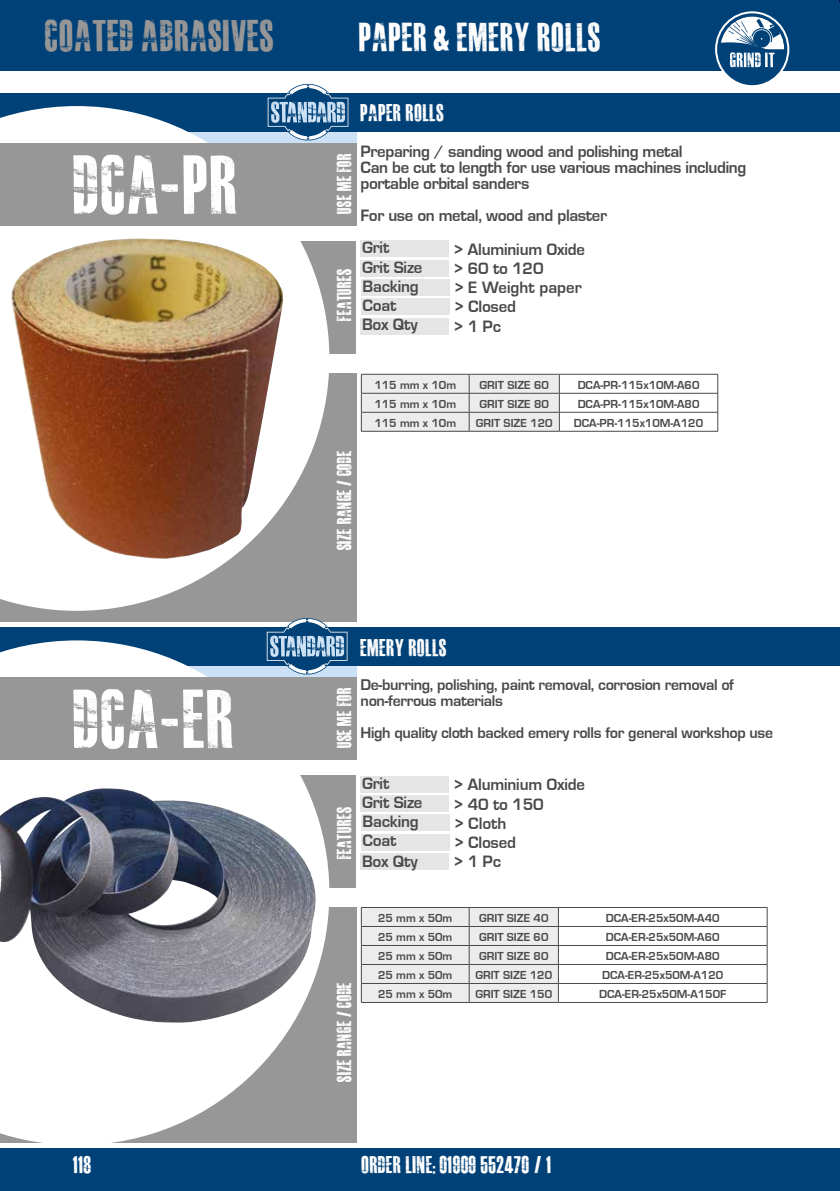
<style>
.page{position:relative;width:840px;height:1191px;background:#fff}
.page>*{position:absolute;margin:0;border:0;box-sizing:border-box;transform-origin:0 0}
.t1{font:82px "MASTERPLANCOMPLETE";color:#fff}
.t2{font:44px "MASTERPLANCOMPLETE";color:#989797}
.t3{font:40px "MASTERPLANCOMPLETE";color:#fff}
.t4{font:24px "MASTERPLANCOMPLETE";color:#fff}
.t5{font:20px "MASTERPLANCOMPLETE";color:#fff}
.t6{font:17px/16px "Eurose";letter-spacing:-.02em;color:#4a4a49}
.t7{font:17px "Eurose";color:#4a4a49}
.t8{font:16px/16px "Eurose";letter-spacing:-.02em;color:#4a4a49}
.t9{font:12px "Eurose";color:#4a4a49}
</style>
<div class="page">
<div style="left:157px;top:657px;width:200px;height:30px;background:#cde1f6;border:2px solid #cde1f6"></div>
<div style="left:157px;top:119px;width:200px;height:30px;background:#cde1f6;border:2px solid #cde1f6"></div>
<hr style="left:836px;top:143px;width:3px;height:82px;background:#989797">
<div style="left:651px;top:3px;width:187px;height:1188px;background:#fff"></div>
<div style="left:0;top:907px;width:356px;height:235px;background:#989797"></div>
<div style="left:72px;top:775px;width:284px;height:112px;background:#989797"></div>
<div style="left:0;top:627px;width:839px;height:39px;background:#004177"></div>
<div style="left:0;top:373px;width:356px;height:248px;background:#989797"></div>
<div style="left:72px;top:241px;width:284px;height:112px;background:#989797"></div>
<div style="left:0;top:93px;width:839px;height:38px;background:#004177"></div>
<svg style="left:0;top:106px;width:329px;height:505px;fill:#fff"></svg>
<img style="left:11px;top:238px;width:272px;height:321px">
<svg style="left:0;top:640px;width:329px;height:503px;fill:#fff"></svg>
<img style="left:0;top:789px;width:218px;height:234px">
<div style="left:0;top:143px;width:356px;height:82px;background:#989797"></div>
<div style="left:0;top:677px;width:356px;height:82px;background:#989797"></div>
<div style="left:0;top:0;width:839px;height:71px;background:#004177"></div>
<div style="left:0;top:1148px;width:839px;height:43px;background:#004177"></div>
<div style="left:360px;top:241px;width:89px;height:16px;background:#e5e5e5"></div>
<div style="left:360px;top:260px;width:89px;height:16px;background:#e5e5e5"></div>
<div style="left:361px;top:298px;width:88px;height:16px;background:#e5e5e5"></div>
<div style="left:360px;top:318px;width:89px;height:16px;background:#e5e5e5"></div>
<div style="left:361px;top:279px;width:88px;height:16px;background:#e5e5e5"></div>
<hr style="left:558px;top:907px;width:209px;height:1px;background:#4a4a49">
<hr style="left:558px;top:926px;width:209px;height:1px;background:#4a4a49">
<hr style="left:558px;top:945px;width:209px;height:1px;background:#4a4a49">
<hr style="left:558px;top:964px;width:209px;height:1px;background:#4a4a49">
<hr style="left:558px;top:983px;width:209px;height:1px;background:#4a4a49">
<svg style="left:361px;top:907px;width:197px;height:95px;background:#e1e1e1"></svg>
<svg style="left:766px;top:908px;width:1px;height:94px"></svg>
<hr style="left:361px;top:1002px;width:108px;height:1px;background:#4a4a49">
<hr style="left:469px;top:1002px;width:89px;height:1px;background:#4a4a49">
<hr style="left:558px;top:1002px;width:209px;height:1px;background:#4a4a49">
<hr style="left:559px;top:374px;width:158px;height:1px;background:#4a4a49">
<hr style="left:559px;top:393px;width:158px;height:1px;background:#4a4a49">
<hr style="left:559px;top:412px;width:158px;height:1px;background:#4a4a49">
<svg style="left:361px;top:374px;width:198px;height:57px;background:#e1e1e1"></svg>
<svg style="left:717px;top:374px;width:1px;height:57px"></svg>
<hr style="left:361px;top:431px;width:108px;height:1px;background:#4a4a49">
<hr style="left:469px;top:431px;width:90px;height:1px;background:#4a4a49">
<hr style="left:559px;top:431px;width:158px;height:1px;background:#4a4a49">
<div style="left:360px;top:776px;width:89px;height:16px;background:#e5e5e5"></div>
<div style="left:360px;top:795px;width:89px;height:16px;background:#e5e5e5"></div>
<div style="left:361px;top:834px;width:88px;height:16px;background:#e5e5e5"></div>
<div style="left:360px;top:853px;width:89px;height:16px;background:#e5e5e5"></div>
<div style="left:361px;top:814px;width:88px;height:16px;background:#e5e5e5"></div>
<svg style="left:717px;top:12px;width:70px;height:72px"></svg>
<div style="left:714px;top:11px;width:74px;height:76px;border:2px solid #fff;border-radius:50%"></div>
<svg style="left:267px;top:84px;width:82px;height:56px"></svg>
<svg style="left:266px;top:618px;width:82px;height:56px"></svg>
<h2 class="t2" style="left:45px;top:14px;width:231px">COATED ABRASIVES</h2>
<h3 class="t3" style="left:359px;top:17px;width:243px">PAPER &amp; EMERY ROLLS</h3>
<h1 class="t1" style="left:74px;top:144px;width:167px">DCA-PR</h1>
<h3 class="t5" style="left:334px;top:214px;width:63px;rotate:-90deg">USE ME FOR</h3>
<h3 class="t5" style="left:334px;top:321px;width:54px;rotate:-90deg">FEATURES</h3>
<h3 class="t4" style="left:360px;top:101px;width:85px">PAPER ROLLS</h3>
<h3 class="t6" style="left:360px;top:143px;width:387px">Preparing / sanding wood and polishing metal<br>Can be cut to length for use various machines including portable orbital sanders</h3>
<h3 class="t6" style="left:360px;top:207px;width:248px">For use on metal, wood and plaster</h3>
<h3 class="t6" style="left:362px;top:240px;width:29px">Grit</h3>
<h3 class="t6" style="left:454px;top:241px;width:132px">&gt; Aluminium Oxide</h3>
<h3 class="t6" style="left:362px;top:259px;width:62px">Grit Size</h3>
<h3 class="t6" style="left:454px;top:260px;width:90px">&gt; 60 to 120</h3>
<h3 class="t6" style="left:362px;top:297px;width:35px">Coat</h3>
<h3 class="t6" style="left:455px;top:299px;width:62px">&gt; Closed</h3>
<h3 class="t6" style="left:362px;top:317px;width:57px">Box Qty</h3>
<h3 class="t6" style="left:454px;top:318px;width:48px">&gt; 1 Pc</h3>
<h3 class="t6" style="left:362px;top:278px;width:58px">Backing</h3>
<h3 class="t7" style="left:455px;top:278px;width:128px">&gt; E Weight paper</h3>
<h3 class="t5" style="left:334px;top:550px;width:101px;rotate:-90deg">SIZE RANGE / CODE</h3>
<p class="t9" style="left:374px;top:378px;width:83px">115 mm x 10m</p>
<p class="t9" style="left:479px;top:378px;width:71px">GRIT SIZE 60</p>
<p class="t9" style="left:577px;top:378px;width:123px">DCA-PR-115x10M-A60</p>
<p class="t9" style="left:374px;top:397px;width:83px">115 mm x 10m</p>
<p class="t9" style="left:479px;top:397px;width:71px">GRIT SIZE 80</p>
<p class="t9" style="left:577px;top:397px;width:123px">DCA-PR-115x10M-A80</p>
<p class="t9" style="left:374px;top:416px;width:83px">115 mm x 10m</p>
<p class="t9" style="left:475px;top:416px;width:78px">GRIT SIZE 120</p>
<p class="t9" style="left:573px;top:416px;width:131px">DCA-PR-115x10M-A120</p>
<h1 class="t1" style="left:74px;top:678px;width:164px">DCA-ER</h1>
<h3 class="t5" style="left:334px;top:748px;width:63px;rotate:-90deg">USE ME FOR</h3>
<h3 class="t4" style="left:360px;top:635px;width:88px">EMERY ROLLS</h3>
<h3 class="t8" style="left:360px;top:677px;width:375px">De-burring, polishing, paint removal, corrosion removal of non-ferrous materials</h3>
<h3 class="t8" style="left:360px;top:725px;width:414px">High quality cloth backed emery rolls for general workshop use</h3>
<h3 class="t5" style="left:334px;top:859px;width:54px;rotate:-90deg">FEATURES</h3>
<h3 class="t6" style="left:362px;top:775px;width:29px">Grit</h3>
<h3 class="t6" style="left:454px;top:776px;width:132px">&gt; Aluminium Oxide</h3>
<h3 class="t6" style="left:362px;top:794px;width:62px">Grit Size</h3>
<h3 class="t6" style="left:454px;top:796px;width:90px">&gt; 40 to 150</h3>
<h3 class="t6" style="left:362px;top:833px;width:35px">Coat</h3>
<h3 class="t6" style="left:455px;top:834px;width:62px">&gt; Closed</h3>
<h3 class="t6" style="left:362px;top:853px;width:57px">Box Qty</h3>
<h3 class="t6" style="left:454px;top:853px;width:48px">&gt; 1 Pc</h3>
<h3 class="t6" style="left:362px;top:813px;width:58px">Backing</h3>
<h3 class="t6" style="left:455px;top:815px;width:53px">&gt; Cloth</h3>
<h3 class="t5" style="left:334px;top:1081px;width:101px;rotate:-90deg">SIZE RANGE / CODE</h3>
<p class="t9" style="left:378px;top:911px;width:76px">25 mm x 50m</p>
<p class="t9" style="left:479px;top:911px;width:71px">GRIT SIZE 40</p>
<p class="t9" style="left:605px;top:911px;width:115px">DCA-ER-25x50M-A40</p>
<p class="t9" style="left:378px;top:930px;width:76px">25 mm x 50m</p>
<p class="t9" style="left:479px;top:930px;width:71px">GRIT SIZE 60</p>
<p class="t9" style="left:605px;top:930px;width:115px">DCA-ER-25x50M-A60</p>
<p class="t9" style="left:378px;top:949px;width:76px">25 mm x 50m</p>
<p class="t9" style="left:479px;top:949px;width:71px">GRIT SIZE 80</p>
<p class="t9" style="left:605px;top:949px;width:115px">DCA-ER-25x50M-A80</p>
<p class="t9" style="left:378px;top:968px;width:76px">25 mm x 50m</p>
<p class="t9" style="left:475px;top:968px;width:78px">GRIT SIZE 120</p>
<p class="t9" style="left:602px;top:968px;width:122px">DCA-ER-25x50M-A120</p>
<p class="t9" style="left:378px;top:987px;width:76px">25 mm x 50m</p>
<p class="t9" style="left:475px;top:987px;width:78px">GRIT SIZE 150</p>
<p class="t9" style="left:599px;top:987px;width:129px">DCA-ER-25x50M-A150F</p>
<h3 class="t4" style="left:73px;top:1153px;width:20px">118</h3>
<h3 class="t4" style="left:361px;top:1153px;width:192px">ORDER LINE; 01909 552470 / 1</h3>
</div>
